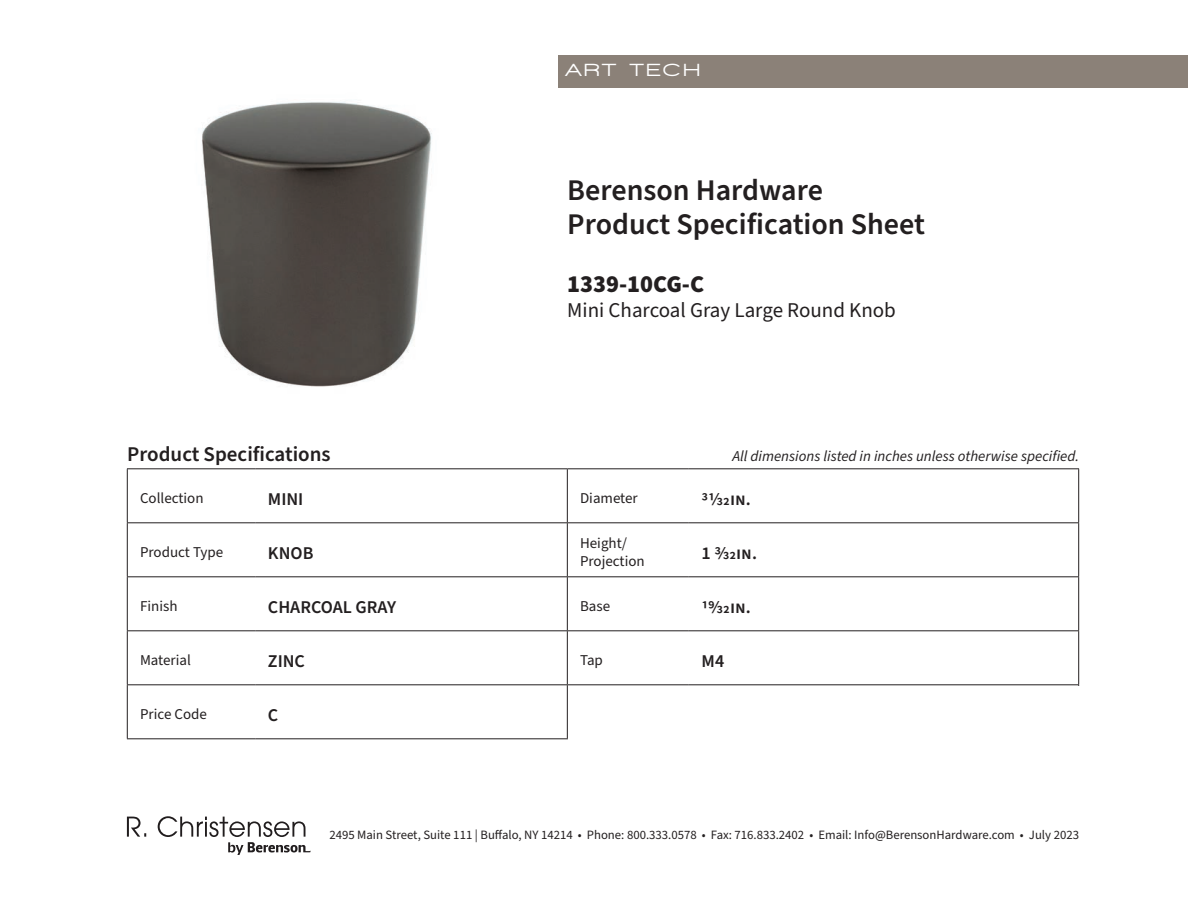
<style>
.page{position:relative;width:1188px;height:918px;background:#fff}
.page>*{position:absolute;margin:0;border:0;box-sizing:border-box;transform-origin:0 0}
.t1{font:600 30px/34.2px "Source Sans Pro";color:#231f20}
.t2{font:900 24px "Source Sans Pro";color:#231f20}
.t3{font:21px "Source Sans Pro";color:#231f20}
.t4{font:600 21px "Source Sans Pro";color:#231f20}
.t5{font:600 18px "Source Sans Pro";color:#231f20}
.t6{font:900 18px "Walkway Expand";letter-spacing:.16em;color:#fff}
.t7{font:15px/18px "Source Sans Pro";color:#231f20}
.t8{font:italic 15px "Source Sans Pro";color:#231f20}
.t9{font:12.75px "Source Sans Pro";color:#231f20}
</style>
<div class="page">
<svg style="left:127px;top:816px;width:183px;height:39px"></svg>
<div style="left:558px;top:55px;width:630px;height:33px;background:#8b8178"></div>
<hr style="left:127px;top:468px;width:128px;height:1px;background:#231f20">
<hr style="left:127px;top:469px;width:1px;height:53px;background:#231f20">
<hr style="left:255px;top:468px;width:312px;height:1px;background:#231f20">
<hr style="left:567px;top:468px;width:122px;height:1px;background:#231f20">
<hr style="left:567px;top:469px;width:1px;height:53px;background:#231f20">
<hr style="left:689px;top:468px;width:390px;height:1px;background:#231f20">
<hr style="left:1078px;top:469px;width:1px;height:53px;background:#231f20">
<hr style="left:127px;top:522px;width:128px;height:1px;background:#231f20">
<hr style="left:127px;top:523px;width:1px;height:53px;background:#231f20">
<hr style="left:255px;top:522px;width:312px;height:1px;background:#231f20">
<hr style="left:567px;top:522px;width:122px;height:1px;background:#231f20">
<hr style="left:567px;top:523px;width:1px;height:53px;background:#231f20">
<hr style="left:689px;top:522px;width:390px;height:1px;background:#231f20">
<hr style="left:1078px;top:523px;width:1px;height:53px;background:#231f20">
<hr style="left:127px;top:576px;width:128px;height:1px;background:#231f20">
<hr style="left:127px;top:577px;width:1px;height:53px;background:#231f20">
<hr style="left:255px;top:576px;width:312px;height:1px;background:#231f20">
<hr style="left:567px;top:576px;width:122px;height:1px;background:#231f20">
<hr style="left:567px;top:577px;width:1px;height:53px;background:#231f20">
<hr style="left:689px;top:576px;width:390px;height:1px;background:#231f20">
<hr style="left:1078px;top:577px;width:1px;height:53px;background:#231f20">
<hr style="left:127px;top:630px;width:128px;height:1px;background:#231f20">
<hr style="left:127px;top:631px;width:1px;height:53px;background:#231f20">
<hr style="left:255px;top:630px;width:312px;height:1px;background:#231f20">
<hr style="left:567px;top:630px;width:122px;height:1px;background:#231f20">
<hr style="left:567px;top:631px;width:1px;height:53px;background:#231f20">
<hr style="left:689px;top:630px;width:390px;height:1px;background:#231f20">
<hr style="left:1078px;top:631px;width:1px;height:53px;background:#231f20">
<hr style="left:127px;top:684px;width:128px;height:1px;background:#231f20">
<hr style="left:127px;top:685px;width:1px;height:53px;background:#231f20">
<hr style="left:255px;top:684px;width:312px;height:1px;background:#231f20">
<hr style="left:127px;top:738px;width:128px;height:1px;background:#231f20">
<hr style="left:255px;top:738px;width:312px;height:1px;background:#231f20">
<hr style="left:567px;top:684px;width:122px;height:1px;background:#231f20">
<hr style="left:567px;top:685px;width:1px;height:53px;background:#231f20">
<hr style="left:689px;top:684px;width:390px;height:1px;background:#231f20">
<hr style="left:1078px;top:685px;width:1px;height:53px;background:#231f20">
<hr style="left:567px;top:738px;width:122px;height:1px;background:#231f20">
<div style="left:569px;top:686px;width:535px;height:70px;background:#fff"></div>
<img style="left:202px;top:102px;width:230px;height:285px">
<h3 class="t6" style="left:566px;top:60px;width:136px">ART TECH</h3>
<h1 class="t1" style="left:567px;top:174px;width:359px">Berenson Hardware<br>Product Specification Sheet</h1>
<h2 class="t2" style="left:567px;top:268px;width:138px">1339-10CG-C</h2>
<h3 class="t3" style="left:567px;top:296px;width:330px">Mini Charcoal Gray Large Round Knob</h3>
<h3 class="t4" style="left:127px;top:440px;width:205px">Product Specifications</h3>
<p class="t7" style="left:140px;top:490px;width:65px">Collection</p>
<h3 class="t5" style="left:268px;top:487px;width:37px">MINI</h3>
<p class="t7" style="left:580px;top:490px;width:59px">Diameter</p>
<h3 class="t5" style="left:702px;top:487px;width:51px">31/32IN.</h3>
<p class="t8" style="left:732px;top:446px;width:348px">All dimensions listed in inches unless otherwise specified.</p>
<p class="t7" style="left:140px;top:544px;width:85px">Product Type</p>
<h3 class="t5" style="left:268px;top:541px;width:47px">KNOB</h3>
<p class="t7" style="left:580px;top:535px;width:66px">Height/<br>Projection</p>
<h3 class="t5" style="left:702px;top:541px;width:57px">1 3/32IN.</h3>
<p class="t7" style="left:140px;top:598px;width:39px">Finish</p>
<h3 class="t5" style="left:268px;top:595px;width:130px">CHARCOAL GRAY</h3>
<p class="t7" style="left:580px;top:598px;width:32px">Base</p>
<h3 class="t5" style="left:702px;top:595px;width:51px">19/32IN.</h3>
<p class="t7" style="left:140px;top:652px;width:52px">Material</p>
<h3 class="t5" style="left:268px;top:649px;width:39px">ZINC</h3>
<p class="t7" style="left:580px;top:652px;width:24px">Tap</p>
<h3 class="t5" style="left:702px;top:649px;width:24px">M4</h3>
<p class="t7" style="left:140px;top:706px;width:68px">Price Code</p>
<h3 class="t5" style="left:268px;top:703px;width:12px">C</h3>
<p class="t9" style="left:329px;top:826px;width:751px">2495 Main Street, Suite 111 | Bu alo, NY 14214 • Phone: 800.333.0578 • Fax: 716.833.2402 • Email: Info@BerensonHardware.com • July 2023</p>
</div>
